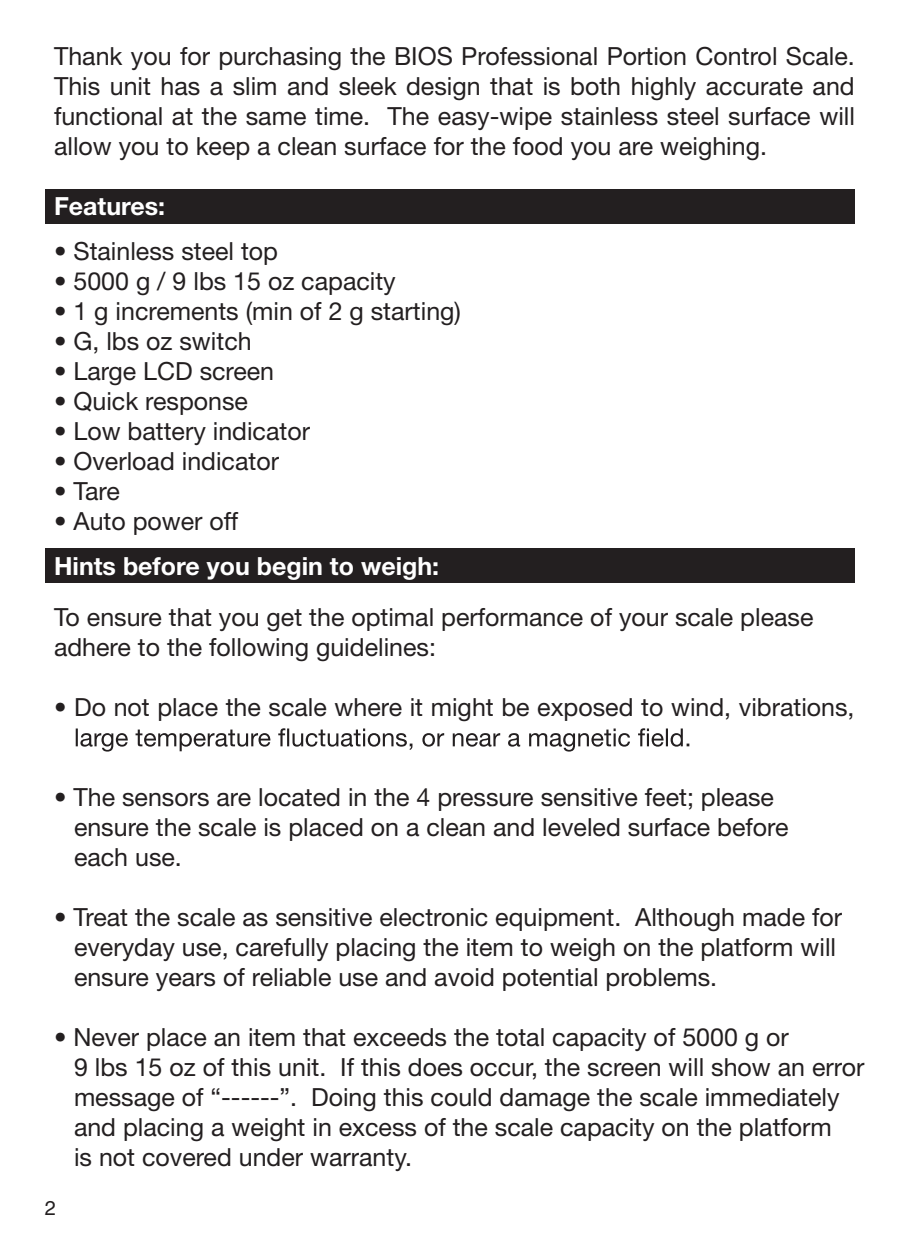
<style>
.page{position:relative;width:900px;height:1260px;background:#fff}
.page>*{position:absolute;margin:0;border:0;box-sizing:border-box;transform-origin:0 0}
.t1{font:25px/30px "Helvetica Neue";color:#231f20}
.t2{font:700 25px "Helvetica Neue";color:#fff}
.t3{font:20px "Helvetica";color:#231f20}
</style>
<div class="page">
<div style="left:45px;top:189px;width:810px;height:35px;background:#231f20"></div>
<div style="left:45px;top:548px;width:810px;height:35px;background:#231f20"></div>
<svg style="left:76px;top:728px;width:613px;height:24px"></svg>
<p class="t1" style="left:54px;top:41px;width:802px;text-align:justify">Thank you for purchasing the BIOS Professional Portion Control Scale.<br>This unit has a slim and sleek design that is both highly accurate and functional at the same time. The easy-wipe stainless steel surface will allow you to keep a clean surface for the food you are weighing.</p>
<p class="t2" style="left:54px;top:190px;width:113px">Features:</p>
<p class="t1" style="left:54px;top:236px;width:226px">• Stainless steel top</p>
<p class="t1" style="left:54px;top:266px;width:343px">• 5000 g / 9 lbs 15 oz capacity</p>
<p class="t1" style="left:54px;top:296px;width:409px">• 1 g increments (min of 2 g starting)</p>
<p class="t1" style="left:54px;top:326px;width:199px">• G, lbs oz switch</p>
<p class="t1" style="left:54px;top:356px;width:222px">• Large LCD screen</p>
<p class="t1" style="left:54px;top:386px;width:196px">• Quick response</p>
<p class="t1" style="left:54px;top:416px;width:258px">• Low battery indicator</p>
<p class="t1" style="left:54px;top:446px;width:227px">• Overload indicator</p>
<p class="t1" style="left:54px;top:476px;width:67px">• Tare</p>
<p class="t1" style="left:54px;top:506px;width:186px">• Auto power off</p>
<p class="t2" style="left:54px;top:550px;width:387px">Hints before you begin to weigh:</p>
<p class="t1" style="left:54px;top:602px;width:761px">To ensure that you get the optimal performance of your scale please adhere to the following guidelines:</p>
<p class="t1" style="left:54px;top:692px;width:802px">• Do not place the scale where it might be exposed to wind, vibrations,</p>
<p class="t1" style="left:74px;top:782px;width:716px;text-indent:-20px">• The sensors are located in the 4 pressure sensitive feet; please ensure the scale is placed on a clean and leveled surface before each use.</p>
<p class="t1" style="left:74px;top:902px;width:770px;text-indent:-20px">• Treat the scale as sensitive electronic equipment. Although made for everyday use, carefully placing the item to weigh on the platform will ensure years of reliable use and avoid potential problems.</p>
<p class="t1" style="left:74px;top:1022px;width:792px;text-indent:-20px">• Never place an item that exceeds the total capacity of 5000 g or<br>9 lbs 15 oz of this unit. If this does occur, the screen will show an error message of “------”. Doing this could damage the scale immediately and placing a weight in excess of the scale capacity on the platform<br>is not covered under warranty.</p>
<p class="t3" style="left:45px;top:1197px;width:13px">2</p>
</div>
